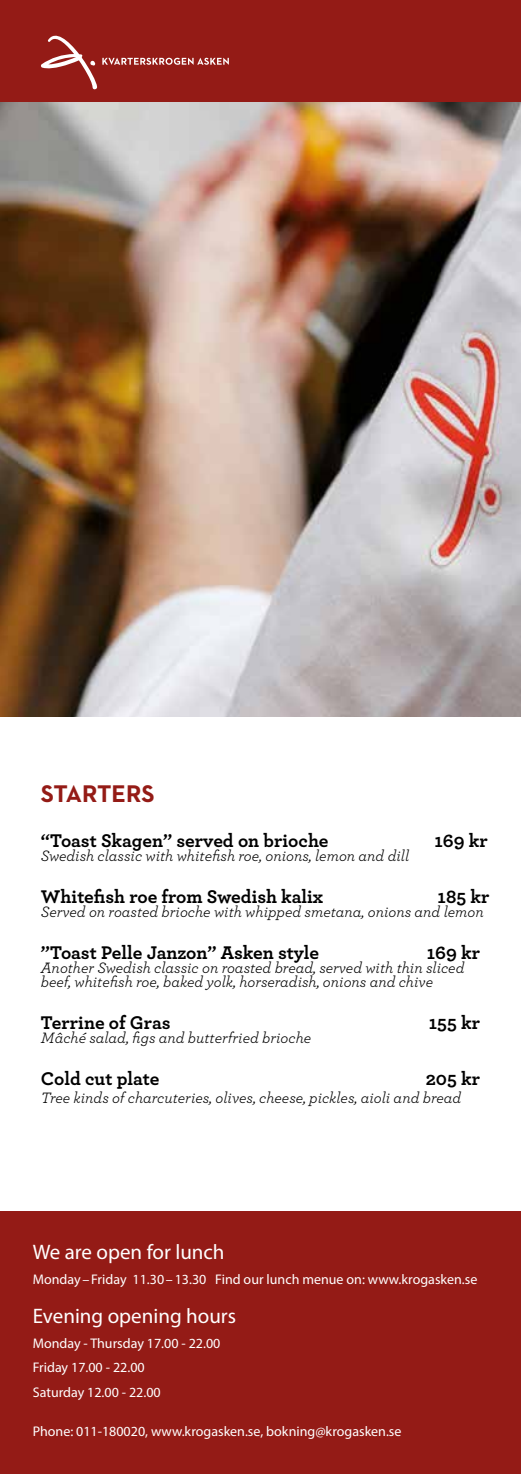
<style>
.page{position:relative;width:521px;height:1474px;background:#fff}
.page>*{position:absolute;margin:0;border:0;box-sizing:border-box;transform-origin:0 0}
.t1{font:700 24.5px "Neutraface 2 Text";color:#941b16}
.t2{font:21px "Myriad Pro";color:#fff}
.t3{font:700 19.25px "Archer";color:#000}
.t4{font:italic 15.75px/14px "Archer";color:#000}
.t5{font:14px/24.5px "Myriad Pro";color:#fff}
</style>
<div class="page">
<div style="left:0;top:0;width:521px;height:124px;background:#941b16"></div>
<div style="left:0;top:1210px;width:521px;height:263px;background:#941b16"></div>
<svg style="left:41px;top:35px;width:188px;height:55px"></svg>
<img style="left:0;top:103px;width:521px;height:613px">
<h1 class="t1" style="left:41px;top:777px;width:115px">STARTERS</h1>
<p class="t3" style="left:41px;top:825px;width:289px">“Toast Skagen” served on brioche</p>
<p class="t3" style="left:434px;top:825px;width:55px">169 kr</p>
<p class="t4" style="left:41px;top:848px;width:370px">Swedish classic with whitefish roe, onions, lemon and dill</p>
<p class="t3" style="left:41px;top:881px;width:284px">Whitefish roe from Swedish kalix</p>
<p class="t3" style="left:438px;top:881px;width:53px">185 kr</p>
<p class="t4" style="left:41px;top:904px;width:444px">Served on roasted brioche with whipped smetana, onions and lemon</p>
<p class="t3" style="left:41px;top:937px;width:280px">”Toast Pelle Janzon” Asken style</p>
<p class="t3" style="left:427px;top:937px;width:55px">169 kr</p>
<p class="t4" style="left:41px;top:960px;width:425px">Another Swedish classic on roasted bread, served with thin sliced beef, whitefish roe, baked yolk, horseradish, onions and chive</p>
<p class="t3" style="left:41px;top:1007px;width:131px">Terrine of Gras</p>
<p class="t3" style="left:429px;top:1007px;width:53px">155 kr</p>
<p class="t4" style="left:41px;top:1030px;width:272px">Mâché salad, figs and butterfried brioche</p>
<p class="t3" style="left:41px;top:1063px;width:120px">Cold cut plate</p>
<p class="t3" style="left:426px;top:1063px;width:56px">205 kr</p>
<p class="t4" style="left:41px;top:1089px;width:422px">Tree kinds of charcuteries, olives, cheese, pickles, aioli and bread</p>
<h2 class="t2" style="left:33px;top:1239px;width:193px">We are open for lunch</h2>
<p class="t5" style="left:33px;top:1266px;width:446px">Monday –Friday 11.30–13.30 Find our lunch menue on: www.krogasken.se</p>
<h2 class="t2" style="left:33px;top:1303px;width:205px">Evening opening hours</h2>
<p class="t5" style="left:33px;top:1330px;width:189px">Monday - Thursday 17.00 - 22.00<br>Friday 17.00 - 22.00<br>Saturday 12.00 - 22.00</p>
<p class="t5" style="left:33px;top:1418px;width:370px">Phone: 011-180020, www.krogasken.se, bokning@krogasken.se</p>
</div>
